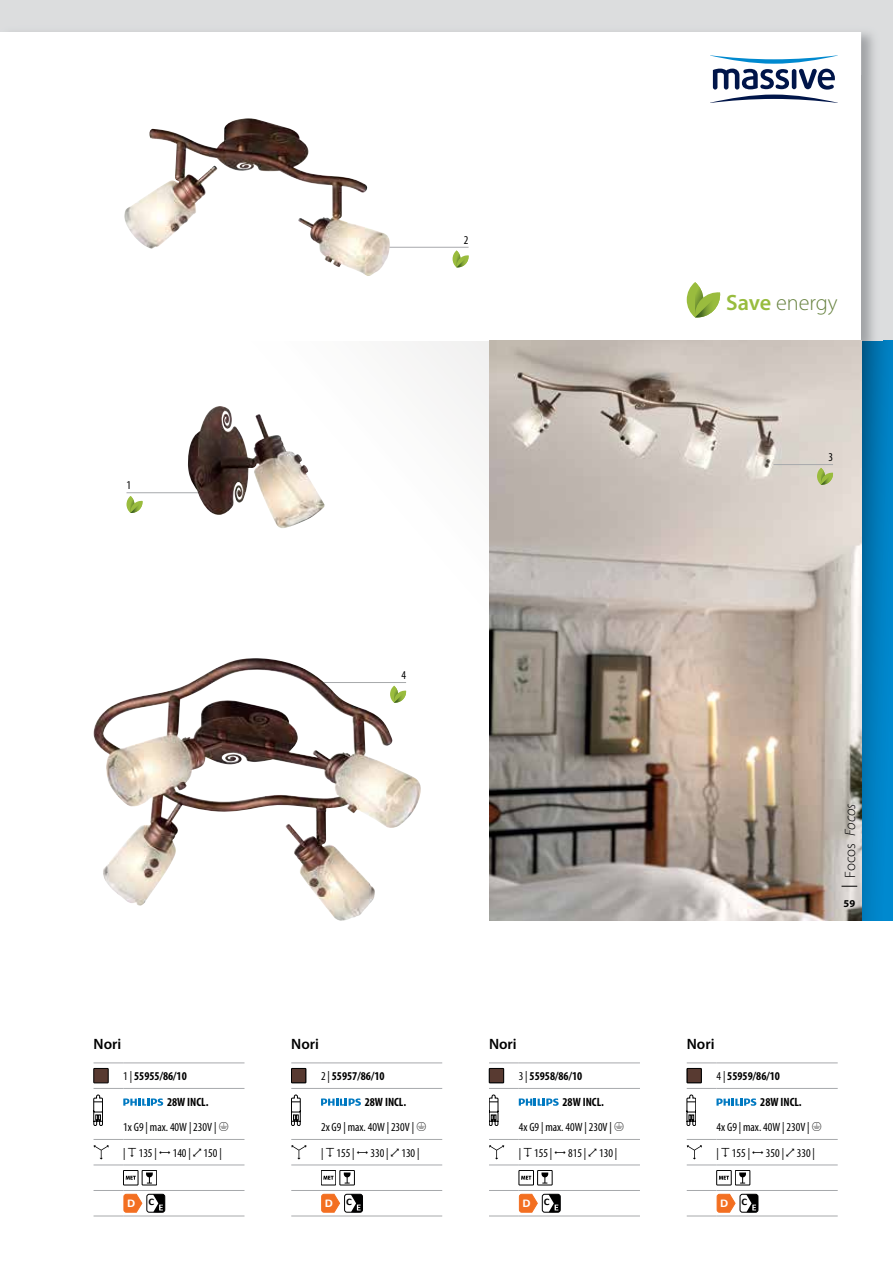
<style>
.page{position:relative;width:893px;height:1263px;background:#fff}
.page>*{position:absolute;margin:0;border:0;box-sizing:border-box;transform-origin:0 0}
.t1{font:300 22.2px "Myriad Pro";color:#698442}
.t2{font:600 15px "Myriad Pro";color:#000}
.t3{font:300 15px "Myriad Pro";color:#000}
.t4{font:condensed 12px "Myriad Pro";color:#000}
.t5{font:700 condensed 12px "Myriad Pro";color:#000}
.t6{font:700 11.85px "Calibri";color:#fff;scale:1.09 1}
.t7{font:700 10.5px "Myriad Pro";color:#000}
.t8{font:700 10.05px "Calibri";color:#000;scale:1.09 1}
.s1{font-weight:600;color:#98bc3e}
.s2{font-weight:400}
.s3{font-family:"Massive rejuvenite";font-stretch:normal;font-size:12.3px}
.s4{font-style:italic}
</style>
<div class="page">
<svg style="left:93px;top:340px;width:397px;height:580px"></svg>
<div style="left:0;top:0;width:893px;height:340px;background:#dcddde"></div>
<div style="left:0;top:32px;width:861px;height:308px;background:#fff"></div>
<img style="left:861px;top:32px;width:13px;height:44px">
<svg style="left:710px;top:55px;width:128px;height:48px"></svg>
<img style="left:490px;top:340px;width:351px;height:581px">
<hr style="left:773px;top:464px;width:60px;height:1px;background:#a7a9ac">
<div style="left:817px;top:468px;width:8px;height:17px;background:#9abc3e;border-radius:50%"></div>
<svg style="left:821px;top:468px;width:12px;height:17px"></svg>
<svg style="left:841px;top:340px;width:52px;height:581px;background:#559cc0"></svg>
<hr style="left:126px;top:492px;width:86px;height:1px;background:#a7a9ac">
<svg style="left:126px;top:496px;width:8px;height:17px"></svg>
<svg style="left:130px;top:496px;width:13px;height:17px"></svg>
<img style="left:187px;top:406px;width:137px;height:123px">
<hr style="left:384px;top:247px;width:85px;height:1px;background:#a7a9ac">
<div style="left:453px;top:250px;width:7px;height:17px;background:#9abc3e;border-radius:50%"></div>
<svg style="left:456px;top:250px;width:13px;height:17px"></svg>
<img style="left:124px;top:118px;width:238px;height:155px">
<img style="left:94px;top:669px;width:328px;height:252px">
<svg style="left:94px;top:1063px;width:29px;height:1px"></svg>
<hr style="left:123px;top:1063px;width:121px;height:1px;background:#a7a9ac">
<svg style="left:94px;top:1088px;width:29px;height:1px"></svg>
<hr style="left:123px;top:1088px;width:121px;height:1px;background:#a7a9ac">
<hr style="left:123px;top:1139px;width:121px;height:1px;background:#a7a9ac">
<hr style="left:123px;top:1190px;width:121px;height:1px;background:#a7a9ac">
<svg style="left:94px;top:1165px;width:29px;height:1px"></svg>
<hr style="left:123px;top:1165px;width:121px;height:1px;background:#a7a9ac">
<hr style="left:123px;top:1216px;width:121px;height:1px;background:#a7a9ac">
<div style="left:94px;top:1068px;width:14px;height:15px;background:#583a31"></div>
<div style="left:94px;top:1068px;width:14px;height:15px;border:1px solid #000"></div>
<svg style="left:94px;top:1095px;width:9px;height:31px"></svg>
<svg style="left:123px;top:1098px;width:40px;height:8px"></svg>
<svg style="left:94px;top:1139px;width:29px;height:20px"></svg>
<div style="left:123px;top:1170px;width:15px;height:15px;border:1px solid #000"></div>
<svg style="left:126px;top:1176px;width:10px;height:4px"></svg>
<svg style="left:146px;top:1172px;width:7px;height:11px"></svg>
<div style="left:142px;top:1170px;width:15px;height:15px;border:1px solid #000"></div>
<svg style="left:94px;top:1190px;width:48px;height:27px"></svg>
<div style="left:147px;top:1194px;width:18px;height:18px;border:1px solid #000;border-radius:2px"></div>
<svg style="left:153px;top:1194px;width:12px;height:18px"></svg>
<hr style="left:291px;top:1063px;width:30px;height:1px;background:#a7a9ac">
<hr style="left:321px;top:1063px;width:121px;height:1px;background:#a7a9ac">
<hr style="left:291px;top:1088px;width:30px;height:1px;background:#a7a9ac">
<hr style="left:321px;top:1088px;width:121px;height:1px;background:#a7a9ac">
<hr style="left:291px;top:1139px;width:30px;height:1px;background:#a7a9ac">
<hr style="left:321px;top:1139px;width:121px;height:1px;background:#a7a9ac">
<hr style="left:291px;top:1190px;width:30px;height:1px;background:#a7a9ac">
<hr style="left:321px;top:1190px;width:121px;height:1px;background:#a7a9ac">
<hr style="left:291px;top:1165px;width:30px;height:1px;background:#a7a9ac">
<hr style="left:321px;top:1165px;width:121px;height:1px;background:#a7a9ac">
<hr style="left:291px;top:1216px;width:30px;height:1px;background:#a7a9ac">
<hr style="left:321px;top:1216px;width:121px;height:1px;background:#a7a9ac">
<svg style="left:293px;top:1070px;width:11px;height:11px"></svg>
<div style="left:291px;top:1068px;width:15px;height:15px;border:1px solid #000"></div>
<svg style="left:291px;top:1095px;width:9px;height:31px"></svg>
<svg style="left:321px;top:1098px;width:40px;height:8px"></svg>
<svg style="left:291px;top:1145px;width:16px;height:14px"></svg>
<div style="left:321px;top:1170px;width:15px;height:15px;border:1px solid #000"></div>
<svg style="left:323px;top:1176px;width:11px;height:4px"></svg>
<svg style="left:344px;top:1172px;width:6px;height:11px"></svg>
<div style="left:340px;top:1170px;width:15px;height:15px;border:1px solid #000"></div>
<svg style="left:321px;top:1194px;width:19px;height:19px"></svg>
<div style="left:344px;top:1194px;width:19px;height:18px;border:1px solid #000;border-radius:2px"></div>
<svg style="left:351px;top:1194px;width:12px;height:18px"></svg>
<hr style="left:489px;top:1063px;width:30px;height:1px;background:#a7a9ac">
<hr style="left:519px;top:1063px;width:121px;height:1px;background:#a7a9ac">
<hr style="left:489px;top:1088px;width:30px;height:1px;background:#a7a9ac">
<hr style="left:519px;top:1088px;width:121px;height:1px;background:#a7a9ac">
<hr style="left:489px;top:1139px;width:30px;height:1px;background:#a7a9ac">
<hr style="left:519px;top:1139px;width:121px;height:1px;background:#a7a9ac">
<hr style="left:489px;top:1190px;width:30px;height:1px;background:#a7a9ac">
<hr style="left:519px;top:1190px;width:121px;height:1px;background:#a7a9ac">
<hr style="left:489px;top:1165px;width:30px;height:1px;background:#a7a9ac">
<hr style="left:519px;top:1165px;width:121px;height:1px;background:#a7a9ac">
<hr style="left:489px;top:1216px;width:30px;height:1px;background:#a7a9ac">
<hr style="left:519px;top:1216px;width:121px;height:1px;background:#a7a9ac">
<svg style="left:491px;top:1070px;width:11px;height:11px"></svg>
<div style="left:489px;top:1068px;width:15px;height:15px;border:1px solid #000"></div>
<svg style="left:489px;top:1095px;width:9px;height:31px"></svg>
<svg style="left:519px;top:1098px;width:40px;height:8px"></svg>
<svg style="left:489px;top:1145px;width:15px;height:14px"></svg>
<div style="left:519px;top:1170px;width:15px;height:15px;border:1px solid #000"></div>
<svg style="left:521px;top:1176px;width:10px;height:4px"></svg>
<svg style="left:541px;top:1172px;width:7px;height:11px"></svg>
<div style="left:537px;top:1170px;width:15px;height:15px;border:1px solid #000"></div>
<svg style="left:519px;top:1194px;width:19px;height:19px"></svg>
<div style="left:542px;top:1194px;width:18px;height:18px;border:1px solid #000;border-radius:2px"></div>
<svg style="left:548px;top:1194px;width:12px;height:18px"></svg>
<hr style="left:716px;top:1063px;width:122px;height:1px;background:#a7a9ac">
<hr style="left:716px;top:1088px;width:122px;height:1px;background:#a7a9ac">
<hr style="left:716px;top:1139px;width:122px;height:1px;background:#a7a9ac">
<hr style="left:716px;top:1190px;width:122px;height:1px;background:#a7a9ac">
<svg style="left:687px;top:1165px;width:29px;height:1px"></svg>
<hr style="left:716px;top:1165px;width:122px;height:1px;background:#a7a9ac">
<hr style="left:716px;top:1216px;width:122px;height:1px;background:#a7a9ac">
<svg style="left:687px;top:1063px;width:29px;height:26px"></svg>
<div style="left:687px;top:1068px;width:15px;height:15px;border:1px solid #000"></div>
<svg style="left:687px;top:1095px;width:9px;height:31px"></svg>
<svg style="left:716px;top:1098px;width:40px;height:8px"></svg>
<svg style="left:687px;top:1139px;width:29px;height:20px"></svg>
<div style="left:716px;top:1170px;width:15px;height:15px;border:1px solid #000"></div>
<svg style="left:719px;top:1176px;width:10px;height:4px"></svg>
<svg style="left:739px;top:1172px;width:7px;height:11px"></svg>
<div style="left:735px;top:1170px;width:15px;height:15px;border:1px solid #000"></div>
<svg style="left:687px;top:1190px;width:48px;height:27px"></svg>
<div style="left:740px;top:1194px;width:18px;height:18px;border:1px solid #000;border-radius:2px"></div>
<svg style="left:746px;top:1194px;width:12px;height:18px"></svg>
<svg style="left:687px;top:282px;width:16px;height:35px"></svg>
<svg style="left:694px;top:282px;width:27px;height:35px"></svg>
<p class="t4" style="left:126px;top:478px;width:6px">1</p>
<p class="t4" style="left:464px;top:233px;width:6px">2</p>
<h1 class="t1" style="left:726px;top:290px;width:113px"><span class="s1">Save</span> energy</h1>
<p class="t4" style="left:828px;top:450px;width:6px">3</p>
<p class="t4" style="left:401px;top:668px;width:6px">4</p>
<p class="t2" style="left:94px;top:1035px;width:29px">Nori</p>
<p class="t5" style="left:123px;top:1069px;width:65px"><span class="s2">1 |</span> 55955/86/10</p>
<p class="t5" style="left:167px;top:1095px;width:43px">28W INCL.</p>
<p class="t4" style="left:123px;top:1121px;width:107px">1x G9 | max. 40W | 230V | <span class="s3">E</span></p>
<p class="t4" style="left:123px;top:1146px;width:100px">| <span class="s3">O</span> 135 | <span class="s3">J</span> 140 | <span class="s3">N</span> 150 |</p>
<p class="t6" style="left:127px;top:1196px;width:9px">D</p>
<p class="t8" style="left:148px;top:1195px;width:7px">C</p>
<p class="t2" style="left:291px;top:1035px;width:29px">Nori</p>
<p class="t5" style="left:321px;top:1069px;width:65px"><span class="s2">2 |</span> 55957/86/10</p>
<p class="t5" style="left:365px;top:1095px;width:43px">28W INCL.</p>
<p class="t4" style="left:321px;top:1121px;width:107px">2x G9 | max. 40W | 230V | <span class="s3">E</span></p>
<p class="t4" style="left:321px;top:1146px;width:100px">| <span class="s3">O</span> 155 | <span class="s3">J</span> 330 | <span class="s3">N</span> 130 |</p>
<p class="t6" style="left:325px;top:1196px;width:9px">D</p>
<p class="t8" style="left:346px;top:1195px;width:7px">C</p>
<p class="t2" style="left:489px;top:1035px;width:29px">Nori</p>
<p class="t5" style="left:519px;top:1069px;width:65px"><span class="s2">3 |</span> 55958/86/10</p>
<p class="t5" style="left:562px;top:1095px;width:43px">28W INCL.</p>
<p class="t4" style="left:519px;top:1121px;width:107px">4x G9 | max. 40W | 230V | <span class="s3">E</span></p>
<p class="t4" style="left:519px;top:1146px;width:100px">| <span class="s3">O</span> 155 | <span class="s3">J</span> 815 | <span class="s3">N</span> 130 |</p>
<p class="t6" style="left:522px;top:1196px;width:9px">D</p>
<p class="t8" style="left:544px;top:1195px;width:7px">C</p>
<p class="t3" style="left:842px;top:878px;width:76px;rotate:-90deg">Focos <span class="s4">Focos</span></p>
<p class="t7" style="left:844px;top:897px;width:13px">59</p>
<p class="t2" style="left:687px;top:1035px;width:29px">Nori</p>
<p class="t5" style="left:716px;top:1069px;width:65px"><span class="s2">4 |</span> 55959/86/10</p>
<p class="t5" style="left:760px;top:1095px;width:43px">28W INCL.</p>
<p class="t4" style="left:716px;top:1121px;width:107px">4x G9 | max. 40W | 230V | <span class="s3">E</span></p>
<p class="t4" style="left:716px;top:1146px;width:100px">| <span class="s3">O</span> 155 | <span class="s3">J</span> 350 | <span class="s3">N</span> 330 |</p>
<p class="t6" style="left:720px;top:1196px;width:9px">D</p>
<p class="t8" style="left:741px;top:1195px;width:7px">C</p>
</div>
